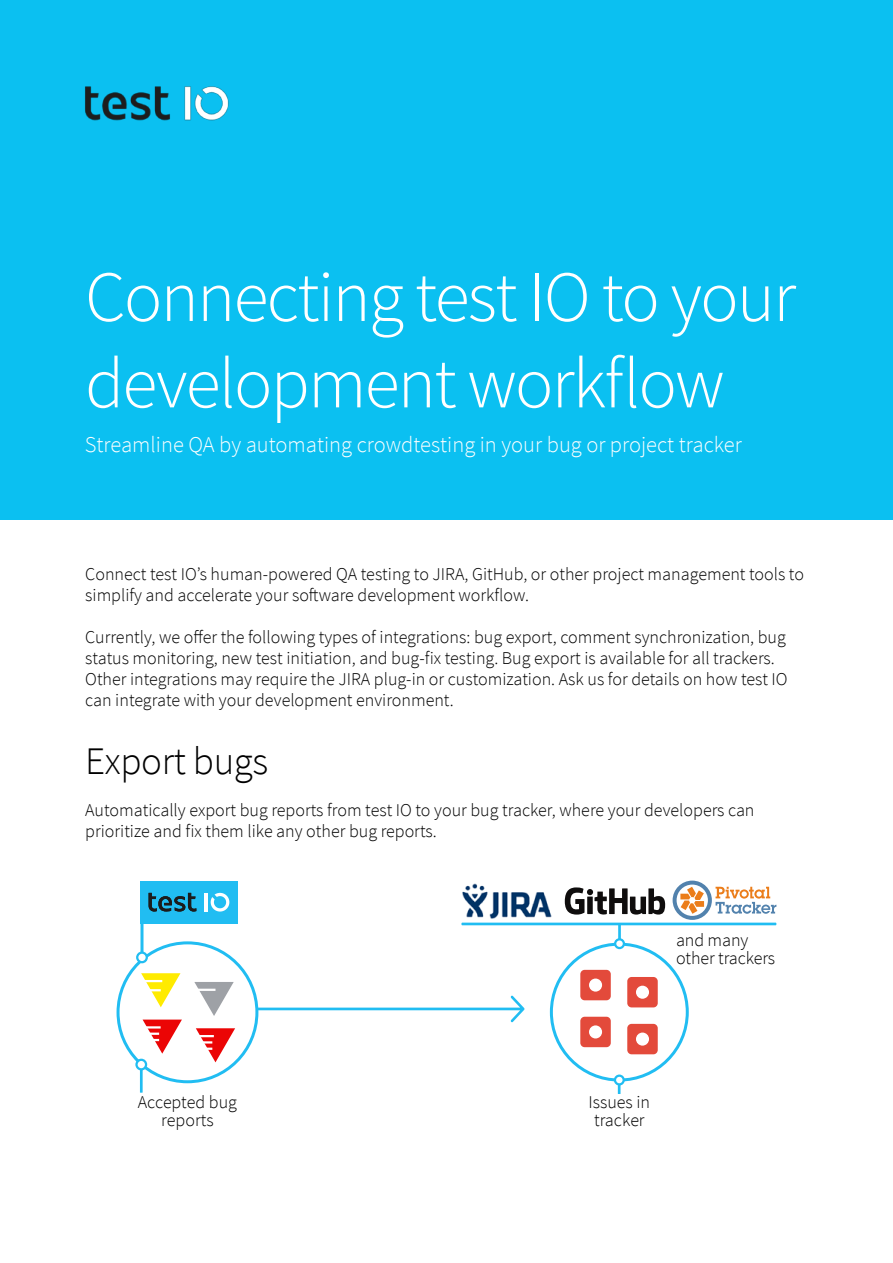
<style>
.page{position:relative;width:893px;height:1263px;background:#fff}
.page>*{position:absolute;margin:0;border:0;box-sizing:border-box;transform-origin:0 0}
.t1{font:300 72px/86.4px "Source Sans Pro";letter-spacing:-.025em;color:#fff}
.t2{font:300 39px "Source Sans Pro";letter-spacing:-.01em;color:#000}
.t3{font:300 22.5px "Source Sans Pro";color:#fff}
.t4{font:300 18px/21px "Source Sans Pro";color:#000}
</style>
<div class="page">
<div style="left:0;top:0;width:893px;height:520px;background:#0bc0f1"></div>
<img style="left:85px;top:86px;width:144px;height:35px">
<svg style="left:140px;top:1070px;width:3px;height:23px"></svg>
<svg style="left:618px;top:1085px;width:2px;height:9px"></svg>
<div style="left:140px;top:881px;width:98px;height:42px;background:#21bdf2"></div>
<svg style="left:257px;top:995px;width:268px;height:27px"></svg>
<svg style="left:211px;top:893px;width:18px;height:18px"></svg>
<hr style="left:205px;top:893px;width:3px;height:18px;background:#fff">
<svg style="left:149px;top:893px;width:47px;height:18px"></svg>
<div style="left:117px;top:941px;width:141px;height:142px;border:3px solid #21bdf2;border-radius:50%"></div>
<hr style="left:140px;top:917px;width:3px;height:42px;background:#21bdf2">
<div style="left:550px;top:943px;width:139px;height:138px;border:3px solid #21bdf2;border-radius:50%"></div>
<svg style="left:461px;top:881px;width:315px;height:63px"></svg>
<div style="left:627px;top:1024px;width:31px;height:30px;background:#e34a3b;border-radius:4px"></div>
<div style="left:636px;top:1032px;width:13px;height:13px;background:#fff;border-radius:50%"></div>
<div style="left:627px;top:977px;width:31px;height:30px;background:#e34a3b;border-radius:4px"></div>
<div style="left:636px;top:986px;width:13px;height:13px;background:#fff;border-radius:50%"></div>
<div style="left:580px;top:970px;width:31px;height:30px;background:#e34a3b;border-radius:4px"></div>
<div style="left:589px;top:978px;width:13px;height:13px;background:#fff;border-radius:50%"></div>
<div style="left:580px;top:1017px;width:31px;height:30px;background:#e34a3b;border-radius:4px"></div>
<div style="left:589px;top:1025px;width:13px;height:13px;background:#fff;border-radius:50%"></div>
<svg style="left:137px;top:953px;width:10px;height:9px"></svg>
<div style="left:136px;top:951px;width:12px;height:12px;border:2px solid #21bdf2;border-radius:50%"></div>
<div style="left:137px;top:1060px;width:9px;height:9px;background:#fff;border-radius:50%"></div>
<div style="left:135px;top:1059px;width:12px;height:11px;border:2px solid #21bdf2;border-radius:50%"></div>
<div style="left:615px;top:939px;width:9px;height:9px;background:#fff;border-radius:50%"></div>
<div style="left:614px;top:938px;width:11px;height:11px;border:2px solid #21bdf2;border-radius:50%"></div>
<div style="left:615px;top:1076px;width:9px;height:8px;background:#fff;border-radius:50%"></div>
<div style="left:614px;top:1074px;width:11px;height:11px;border:2px solid #21bdf2;border-radius:50%"></div>
<svg style="left:141px;top:973px;width:39px;height:34px"></svg>
<hr style="left:141px;top:980px;width:21px;height:2px;background:#fff">
<svg style="left:194px;top:982px;width:40px;height:34px"></svg>
<hr style="left:195px;top:989px;width:20px;height:2px;background:#fff">
<svg style="left:143px;top:1019px;width:39px;height:35px"></svg>
<hr style="left:140px;top:1026px;width:21px;height:2px;background:#fff">
<svg style="left:196px;top:1028px;width:39px;height:34px"></svg>
<hr style="left:193px;top:1035px;width:21px;height:2px;background:#fff">
<h1 class="t1" style="left:85px;top:254px;width:712px">Connecting test IO to your development workflow</h1>
<p class="t3" style="left:85px;top:431px;width:658px">Streamline QA by automating crowdtesting in your bug or project tracker</p>
<p class="t4" style="left:85px;top:564px;width:720px">Connect test IO’s human-powered QA testing to JIRA, GitHub, or other project management tools to simplify and accelerate your software development workflow.</p>
<p class="t4" style="left:85px;top:627px;width:704px">Currently, we offer the following types of integrations: bug export, comment synchronization, bug status monitoring, new test initiation, and bug-fix testing. Bug export is available for all trackers.<br>Other integrations may require the JIRA plug-in or customization. Ask us for details on how test IO can integrate with your development environment.</p>
<h2 class="t2" style="left:85px;top:737px;width:185px">Export bugs</h2>
<p class="t4" style="left:85px;top:800px;width:671px">Automatically export bug reports from test IO to your bug tracker, where your developers can prioritize and fix them like any other bug reports.</p>
<p class="t4" style="left:676px;top:931px;width:101px;line-height:18px">and many other trackers</p>
<p class="t4" style="left:138px;top:1093px;width:101px;line-height:18px;text-align:center">Accepted bug reports</p>
<p class="t4" style="left:588px;top:1093px;width:63px;line-height:18px;text-align:center">Issues in tracker</p>
</div>
